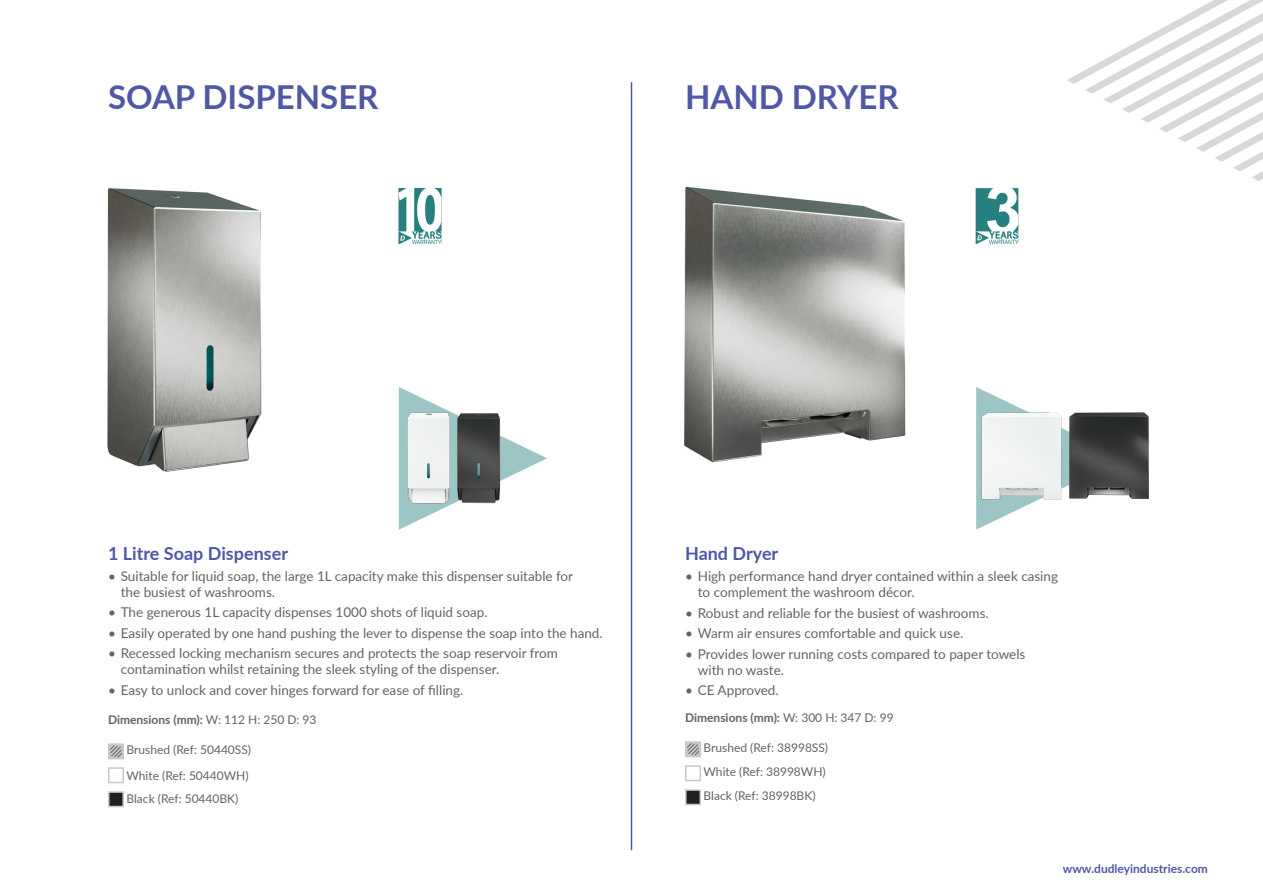
<style>
.page{position:relative;width:1263px;height:893px;background:#fff}
.page>*{position:absolute;margin:0;border:0;box-sizing:border-box;transform-origin:0 0}
.t1{font:700 33px "Lato";color:#5058a6}
.t2{font:700 18px "Lato";color:#5058a6}
.t3{font:13.5px/16.2px "Lato";color:#636366}
.t4{font:12px "Lato";color:#636366}
.t5{font:700 12px "Lato";color:#636366}
.t6{font:700 12px "Lato";color:#5058a6}
.s1{font-weight:400}
</style>
<div class="page">
<img style="left:399px;top:189px;width:42px;height:55px">
<hr style="left:631px;top:82px;width:1px;height:768px;background:#5058a6">
<svg style="left:108px;top:767px;width:16px;height:17px"></svg>
<svg style="left:108px;top:743px;width:16px;height:17px"></svg>
<svg style="left:108px;top:791px;width:16px;height:17px"></svg>
<svg style="left:685px;top:741px;width:16px;height:17px"></svg>
<img style="left:976px;top:188px;width:42px;height:56px">
<svg style="left:685px;top:765px;width:16px;height:17px"></svg>
<svg style="left:685px;top:789px;width:16px;height:17px"></svg>
<img style="left:684px;top:186px;width:222px;height:277px">
<svg style="left:976px;top:387px;width:92px;height:143px"></svg>
<img style="left:1068px;top:412px;width:81px;height:87px">
<img style="left:981px;top:411px;width:82px;height:89px">
<img style="left:107px;top:188px;width:155px;height:284px">
<svg style="left:399px;top:387px;width:148px;height:143px"></svg>
<img style="left:457px;top:412px;width:43px;height:92px">
<img style="left:405px;top:411px;width:47px;height:93px">
<svg style="left:1067px;top:0;width:196px;height:181px"></svg>
<p class="t1" style="left:108px;top:72px;width:272px">SOAP DISPENSER</p>
<p class="t1" style="left:685px;top:72px;width:215px">HAND DRYER</p>
<p class="t2" style="left:108px;top:540px;width:182px">1 Litre Soap Dispenser</p>
<p class="t3" style="left:121px;top:567px;width:454px;text-indent:-13px">• Suitable for liquid soap, the large 1L capacity make this dispenser suitable for the busiest of washrooms.</p>
<p class="t3" style="left:108px;top:604px;width:381px">• The generous 1L capacity dispenses 1000 shots of liquid soap.</p>
<p class="t3" style="left:108px;top:624px;width:496px">• Easily operated by one hand pushing the lever to dispense the soap into the hand.</p>
<p class="t3" style="left:121px;top:645px;width:439px;text-indent:-13px">• Recessed locking mechanism secures and protects the soap reservoir from contamination whilst retaining the sleek styling of the dispenser.</p>
<p class="t3" style="left:108px;top:681px;width:357px">• Easy to unlock and cover hinges forward for ease of filling.</p>
<p class="t5" style="left:108px;top:711px;width:210px">Dimensions (mm): <span class="s1">W: 112 H: 250 D: 93</span></p>
<p class="t2" style="left:685px;top:541px;width:95px">Hand Dryer</p>
<p class="t3" style="left:698px;top:567px;width:362px;text-indent:-13px">• High performance hand dryer contained within a sleek casing to complement the washroom décor.</p>
<p class="t3" style="left:685px;top:604px;width:305px">• Robust and reliable for the busiest of washrooms.</p>
<p class="t3" style="left:685px;top:624px;width:280px">• Warm air ensures comfortable and quick use.</p>
<p class="t3" style="left:698px;top:645px;width:329px;text-indent:-13px">• Provides lower running costs compared to paper towels with no waste.</p>
<p class="t3" style="left:685px;top:682px;width:95px">• CE Approved.</p>
<p class="t5" style="left:685px;top:709px;width:210px">Dimensions (mm): <span class="s1">W: 300 H: 347 D: 99</span></p>
<p class="t4" style="left:127px;top:741px;width:126px">Brushed (Ref: 50440SS)</p>
<p class="t4" style="left:703px;top:739px;width:126px">Brushed (Ref: 38998SS)</p>
<p class="t4" style="left:127px;top:767px;width:124px">White (Ref: 50440WH)</p>
<p class="t4" style="left:127px;top:790px;width:113px">Black (Ref: 50440BK)</p>
<p class="t4" style="left:704px;top:763px;width:124px">White (Ref: 38998WH)</p>
<p class="t4" style="left:704px;top:787px;width:113px">Black (Ref: 38998BK)</p>
<p class="t6" style="left:1063px;top:860px;width:147px">www.dudleyindustries.com</p>
</div>
